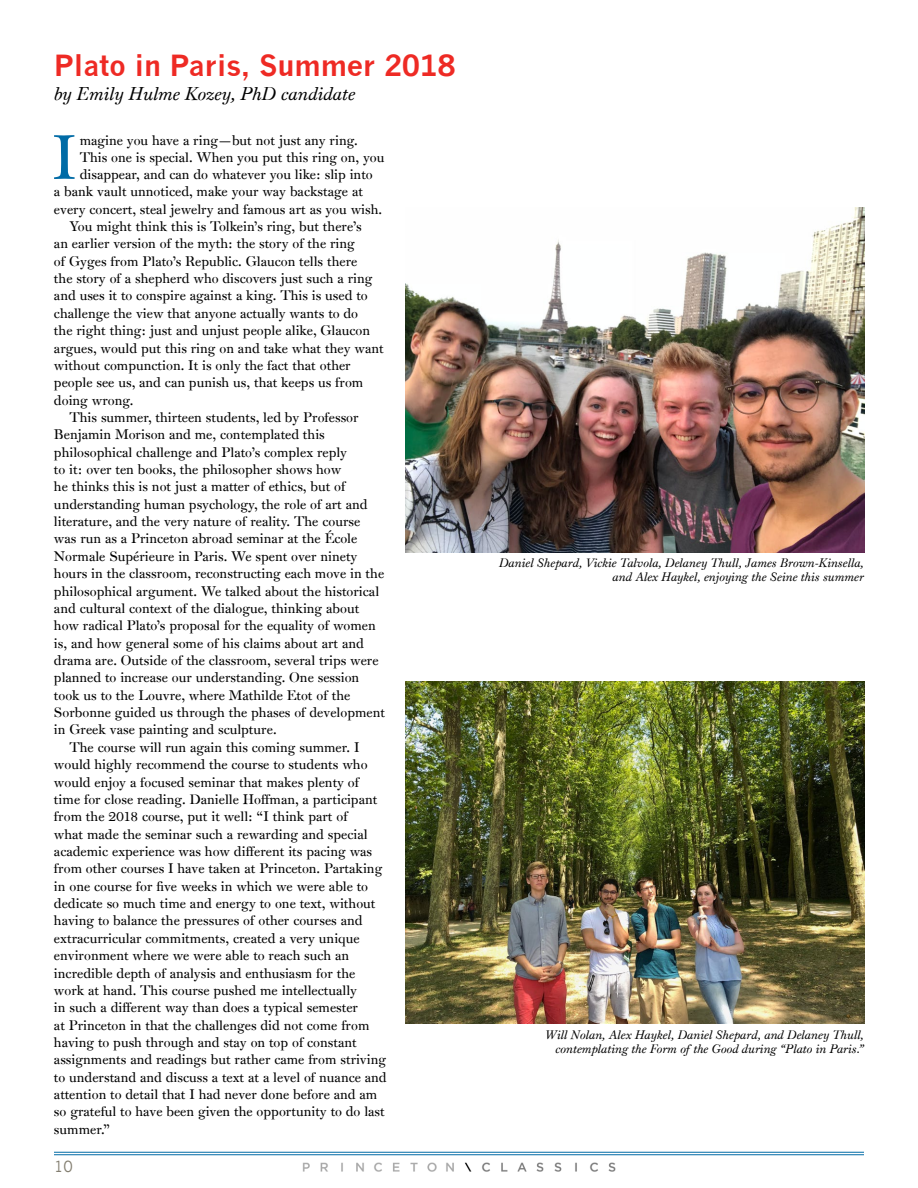
<style>
.page{position:relative;width:918px;height:1188px;background:#fff}
.page>*{position:absolute;margin:0;border:0;box-sizing:border-box;transform-origin:0 0}
.t1{font:60.6px "Princeton Monti";color:#006ba6}
.t2{font:700 28.5px "News Gothic";color:#ee2a24}
.t3{font:italic 18px "Princeton Monti";color:#000}
.t4{font:15px "News Gothic";color:#837e70}
.t5{font:13.5px "Princeton Monti";color:#000}
.t6{font:italic 12px/14.4px "Princeton Monti";color:#000;text-align:right}
</style>
<div class="page">
<hr style="left:54px;top:1154px;width:810px;height:1px;background:#006ba6">
<hr style="left:54px;top:1152px;width:810px;height:1px;background:#006ba6">
<img style="left:302px;top:1162px;width:314px;height:10px">
<img style="left:405px;top:207px;width:459px;height:346px">
<img style="left:405px;top:682px;width:459px;height:342px">
<h2 class="t2" style="left:54px;top:48px;width:403px">Plato in Paris, Summer 2018</h2>
<h3 class="t3" style="left:54px;top:83px;width:303px">by Emily Hulme Kozey, PhD candidate</h3>
<h1 class="t1" style="left:52px;top:120px;width:26px">I</h1>
<p class="t5" style="left:80px;top:132px;width:280px">magine you have a ring—but not just any ring.</p>
<p class="t5" style="left:80px;top:149px;width:306px">This one is special. When you put this ring on, you</p>
<p class="t5" style="left:80px;top:166px;width:294px">disappear, and can do whatever you like: slip into</p>
<p class="t5" style="left:54px;top:183px;width:311px">a bank vault unnoticed, make your way backstage at</p>
<p class="t5" style="left:54px;top:201px;width:330px">every concert, steal jewelry and famous art as you wish.</p>
<p class="t5" style="left:69px;top:218px;width:294px">You might think this is Tolkein’s ring, but there’s</p>
<p class="t5" style="left:54px;top:235px;width:302px">an earlier version of the myth: the story of the ring</p>
<p class="t5" style="left:54px;top:253px;width:305px">of Gyges from Plato’s Republic. Glaucon tells there</p>
<p class="t5" style="left:54px;top:270px;width:320px">the story of a shepherd who discovers just such a ring</p>
<p class="t5" style="left:54px;top:287px;width:315px">and uses it to conspire against a king. This is used to</p>
<p class="t5" style="left:54px;top:305px;width:306px">challenge the view that anyone actually wants to do</p>
<p class="t5" style="left:54px;top:322px;width:318px">the right thing: just and unjust people alike, Glaucon</p>
<p class="t5" style="left:54px;top:339px;width:331px">argues, would put this ring on and take what they want</p>
<p class="t5" style="left:54px;top:357px;width:298px">without compunction. It is only the fact that other</p>
<p class="t5" style="left:54px;top:374px;width:311px">people see us, and can punish us, that keeps us from</p>
<p class="t5" style="left:54px;top:392px;width:81px">doing wrong.</p>
<p class="t5" style="left:69px;top:409px;width:291px">This summer, thirteen students, led by Professor</p>
<p class="t5" style="left:54px;top:426px;width:272px">Benjamin Morison and me, contemplated this</p>
<p class="t5" style="left:54px;top:444px;width:295px">philosophical challenge and Plato’s complex reply</p>
<p class="t5" style="left:54px;top:461px;width:289px">to it: over ten books, the philosopher shows how</p>
<p class="t5" style="left:54px;top:478px;width:293px">he thinks this is not just a matter of ethics, but of</p>
<p class="t5" style="left:54px;top:496px;width:315px">understanding human psychology, the role of art and</p>
<p class="t5" style="left:54px;top:513px;width:308px">literature, and the very nature of reality. The course</p>
<p class="t5" style="left:54px;top:530px;width:305px">was run as a Princeton abroad seminar at the École</p>
<p class="t5" style="left:54px;top:548px;width:305px">Normale Supérieure in Paris. We spent over ninety</p>
<p class="t5" style="left:54px;top:565px;width:332px">hours in the classroom, reconstructing each move in the</p>
<p class="t5" style="left:54px;top:583px;width:327px">philosophical argument. We talked about the historical</p>
<p class="t5" style="left:54px;top:600px;width:307px">and cultural context of the dialogue, thinking about</p>
<p class="t5" style="left:54px;top:617px;width:323px">how radical Plato’s proposal for the equality of women</p>
<p class="t5" style="left:54px;top:635px;width:311px">is, and how general some of his claims about art and</p>
<p class="t5" style="left:54px;top:652px;width:326px">drama are. Outside of the classroom, several trips were</p>
<p class="t5" style="left:54px;top:669px;width:307px">planned to increase our understanding. One session</p>
<p class="t5" style="left:54px;top:687px;width:298px">took us to the Louvre, where Mathilde Etot of the</p>
<p class="t5" style="left:54px;top:704px;width:333px">Sorbonne guided us through the phases of development</p>
<p class="t5" style="left:54px;top:721px;width:224px">in Greek vase painting and sculpture.</p>
<p class="t5" style="left:69px;top:739px;width:292px">The course will run again this coming summer. I</p>
<p class="t5" style="left:54px;top:756px;width:315px">would highly recommend the course to students who</p>
<p class="t5" style="left:54px;top:774px;width:307px">would enjoy a focused seminar that makes plenty of</p>
<p class="t5" style="left:54px;top:791px;width:325px">time for close reading. Danielle Hoffman, a participant</p>
<p class="t5" style="left:54px;top:808px;width:295px">from the 2018 course, put it well: “I think part of</p>
<p class="t5" style="left:54px;top:826px;width:315px">what made the seminar such a rewarding and special</p>
<p class="t5" style="left:54px;top:843px;width:320px">academic experience was how different its pacing was</p>
<p class="t5" style="left:54px;top:860px;width:330px">from other courses I have taken at Princeton. Partaking</p>
<p class="t5" style="left:54px;top:878px;width:316px">in one course for five weeks in which we were able to</p>
<p class="t5" style="left:54px;top:895px;width:323px">dedicate so much time and energy to one text, without</p>
<p class="t5" style="left:54px;top:912px;width:310px">having to balance the pressures of other courses and</p>
<p class="t5" style="left:54px;top:930px;width:307px">extracurricular commitments, created a very unique</p>
<p class="t5" style="left:54px;top:947px;width:297px">environment where we were able to reach such an</p>
<p class="t5" style="left:54px;top:964px;width:303px">incredible depth of analysis and enthusiasm for the</p>
<p class="t5" style="left:54px;top:982px;width:305px">work at hand. This course pushed me intellectually</p>
<p class="t5" style="left:54px;top:999px;width:306px">in such a different way than does a typical semester</p>
<p class="t5" style="left:54px;top:1017px;width:317px">at Princeton in that the challenges did not come from</p>
<p class="t5" style="left:54px;top:1034px;width:304px">having to push through and stay on top of constant</p>
<p class="t5" style="left:54px;top:1051px;width:334px">assignments and readings but rather came from striving</p>
<p class="t5" style="left:54px;top:1069px;width:334px">to understand and discuss a text at a level of nuance and</p>
<p class="t5" style="left:54px;top:1086px;width:325px">attention to detail that I had never done before and am</p>
<p class="t5" style="left:54px;top:1103px;width:332px">so grateful to have been given the opportunity to do last</p>
<p class="t5" style="left:54px;top:1121px;width:57px">summer.”</p>
<p class="t4" style="left:54px;top:1158px;width:20px">10</p>
<p class="t6" style="left:499px;top:555px;width:366px">Daniel Shepard, Vickie Talvola, Delaney Thull, James Brown-Kinsella, and Alex Haykel, enjoying the Seine this summer</p>
<p class="t6" style="left:545px;top:1028px;width:320px">Will Nolan, Alex Haykel, Daniel Shepard, and Delaney Thull, contemplating the Form of the Good during “Plato in Paris.”</p>
</div>
